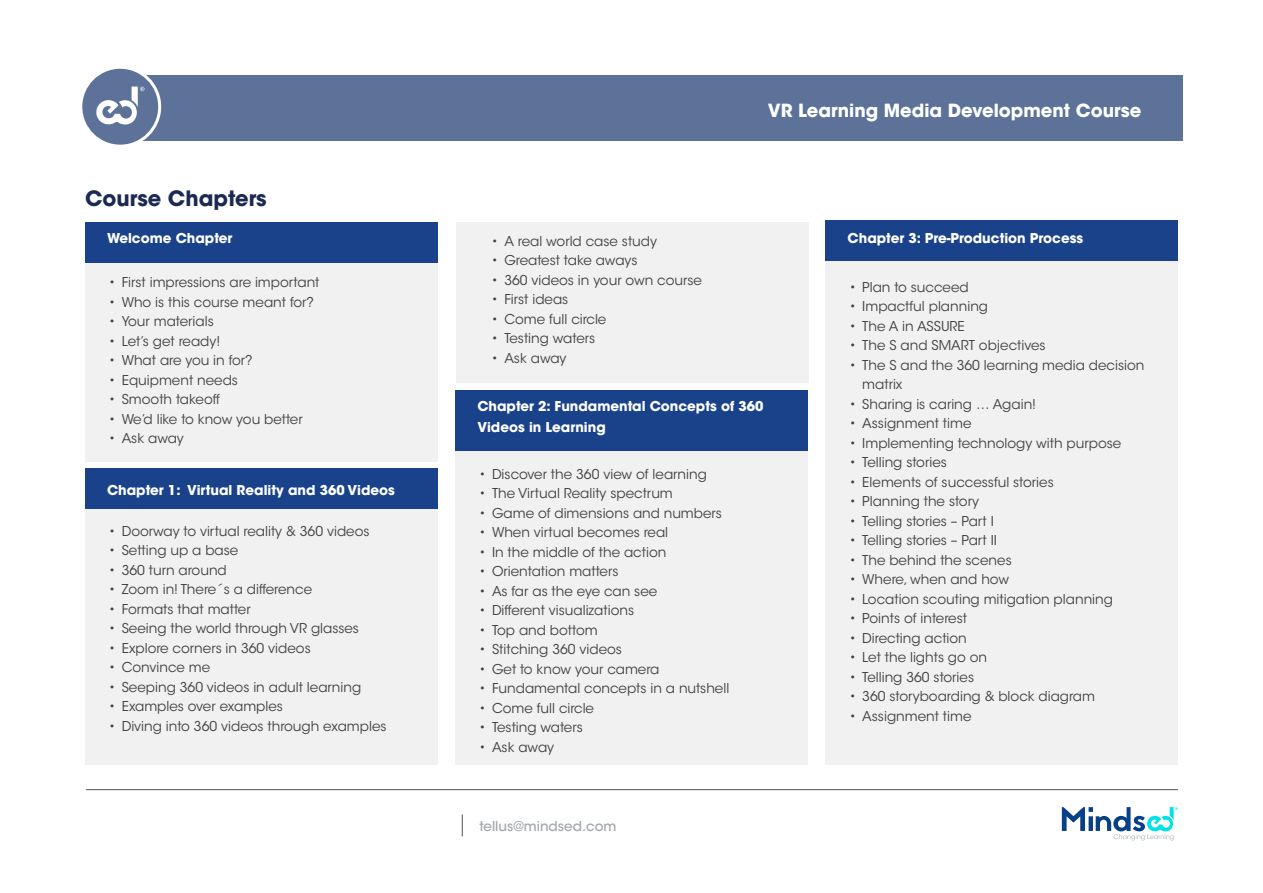
<style>
.page{position:relative;width:1263px;height:893px;background:#fff}
.page>*{position:absolute;margin:0;border:0;box-sizing:border-box;transform-origin:0 0}
.t1{font:700 21px "ITC Avant Garde Std";color:#1c2a53}
.t2{font:700 18px "ITC Avant Garde Std";color:#fff}
.t3{font:13.5px/19.5px "ITC Avant Garde Std";color:#414141}
.t4{font:700 13.5px/21px "ITC Avant Garde Std";color:#fff}
.t5{font:500 13.5px "ITC Avant Garde Std";color:#a2a7ab}
</style>
<div class="page">
<svg style="left:1062px;top:807px;width:116px;height:33px"></svg>
<div style="left:128px;top:75px;width:1055px;height:66px;background:#5c7299"></div>
<div style="left:81px;top:67px;width:79px;height:79px;background:#5c7299;border-radius:50%"></div>
<div style="left:79px;top:66px;width:82px;height:82px;border:3px solid #fff;border-radius:50%"></div>
<svg style="left:96px;top:87px;width:48px;height:38px"></svg>
<svg style="left:462px;top:814px;width:1px;height:22px"></svg>
<hr style="left:86px;top:789px;width:1092px;height:1px;background:#656564">
<div style="left:85px;top:469px;width:352px;height:296px;background:#f1f1f1"></div>
<div style="left:85px;top:236px;width:352px;height:226px;background:#f1f1f1"></div>
<div style="left:456px;top:222px;width:352px;height:161px;background:#f1f1f1"></div>
<div style="left:455px;top:404px;width:353px;height:361px;background:#f1f1f1"></div>
<div style="left:826px;top:236px;width:352px;height:529px;background:#f1f1f1"></div>
<div style="left:85px;top:469px;width:352px;height:40px;background:#1a428a"></div>
<div style="left:85px;top:222px;width:352px;height:41px;background:#1a428a"></div>
<div style="left:455px;top:390px;width:353px;height:60px;background:#1a428a"></div>
<div style="left:826px;top:220px;width:352px;height:40px;background:#1a428a"></div>
<h1 class="t1" style="left:85px;top:185px;width:183px">Course Chapters</h1>
<p class="t4" style="left:107px;top:227px;width:127px">Welcome Chapter</p>
<p class="t3" style="left:109px;top:273px;width:212px">• First impressions are important</p>
<p class="t3" style="left:109px;top:292px;width:207px">• Who is this course meant for?</p>
<p class="t3" style="left:109px;top:312px;width:106px">• Your materials</p>
<p class="t3" style="left:109px;top:331px;width:113px">• Let’s get ready!</p>
<p class="t3" style="left:109px;top:351px;width:145px">• What are you in for?</p>
<p class="t3" style="left:109px;top:370px;width:131px">• Equipment needs</p>
<p class="t3" style="left:109px;top:390px;width:112px">• Smooth takeoff</p>
<p class="t3" style="left:109px;top:409px;width:195px">• We’d like to know you better</p>
<p class="t3" style="left:109px;top:429px;width:76px">• Ask away</p>
<p class="t4" style="left:107px;top:479px;width:289px">Chapter 1: Virtual Reality and 360 Videos</p>
<p class="t3" style="left:109px;top:521px;width:262px">• Doorway to virtual reality &amp; 360 videos</p>
<p class="t3" style="left:109px;top:541px;width:131px">• Setting up a base</p>
<p class="t3" style="left:109px;top:560px;width:119px">• 360 turn around</p>
<p class="t3" style="left:109px;top:580px;width:205px">• Zoom in! There´s a difference</p>
<p class="t3" style="left:109px;top:599px;width:143px">• Formats that matter</p>
<p class="t3" style="left:109px;top:619px;width:252px">• Seeing the world through VR glasses</p>
<p class="t3" style="left:109px;top:638px;width:203px">• Explore corners in 360 videos</p>
<p class="t3" style="left:109px;top:658px;width:103px">• Convince me</p>
<p class="t3" style="left:109px;top:677px;width:254px">• Seeping 360 videos in adult learning</p>
<p class="t3" style="left:109px;top:697px;width:176px">• Examples over examples</p>
<p class="t3" style="left:109px;top:716px;width:279px">• Diving into 360 videos through examples</p>
<h2 class="t2" style="left:768px;top:98px;width:375px">VR Learning Media Development Course</h2>
<p class="t3" style="left:492px;top:231px;width:167px">• A real world case study</p>
<p class="t3" style="left:492px;top:251px;width:147px">• Greatest take aways</p>
<p class="t3" style="left:492px;top:270px;width:212px">• 360 videos in your own course</p>
<p class="t3" style="left:492px;top:290px;width:78px">• First ideas</p>
<p class="t3" style="left:492px;top:309px;width:116px">• Come full circle</p>
<p class="t3" style="left:492px;top:329px;width:105px">• Testing waters</p>
<p class="t3" style="left:492px;top:348px;width:76px">• Ask away</p>
<p class="t4" style="left:477px;top:395px;width:288px">Chapter 2: Fundamental Concepts of 360<br>Videos in Learning</p>
<p class="t3" style="left:479px;top:464px;width:229px">• Discover the 360 view of learning</p>
<p class="t3" style="left:479px;top:484px;width:195px">• The Virtual Reality spectrum</p>
<p class="t3" style="left:479px;top:503px;width:244px">• Game of dimensions and numbers</p>
<p class="t3" style="left:479px;top:523px;width:190px">• When virtual becomes real</p>
<p class="t3" style="left:479px;top:542px;width:189px">• In the middle of the action</p>
<p class="t3" style="left:479px;top:562px;width:141px">• Orientation matters</p>
<p class="t3" style="left:479px;top:581px;width:180px">• As far as the eye can see</p>
<p class="t3" style="left:479px;top:601px;width:156px">• Different visualizations</p>
<p class="t3" style="left:479px;top:620px;width:120px">• Top and bottom</p>
<p class="t3" style="left:479px;top:640px;width:144px">• Stitching 360 videos</p>
<p class="t3" style="left:479px;top:659px;width:182px">• Get to know your camera</p>
<p class="t3" style="left:479px;top:679px;width:252px">• Fundamental concepts in a nutshell</p>
<p class="t3" style="left:479px;top:698px;width:116px">• Come full circle</p>
<p class="t3" style="left:479px;top:718px;width:105px">• Testing waters</p>
<p class="t3" style="left:479px;top:737px;width:76px">• Ask away</p>
<p class="t5" style="left:479px;top:818px;width:139px">tellus@mindsed.com</p>
<p class="t4" style="left:848px;top:227px;width:237px">Chapter 3: Pre-Production Process</p>
<p class="t3" style="left:849px;top:277px;width:121px">• Plan to succeed</p>
<p class="t3" style="left:849px;top:297px;width:140px">• Impactful planning</p>
<p class="t3" style="left:849px;top:316px;width:117px">• The A in ASSURE</p>
<p class="t3" style="left:849px;top:336px;width:198px">• The S and SMART objectives</p>
<p class="t3" style="left:862px;top:355px;width:284px;text-indent:-13px">• The S and the 360 learning media decision matrix</p>
<p class="t3" style="left:849px;top:394px;width:188px">• Sharing is caring … Again!</p>
<p class="t3" style="left:849px;top:414px;width:123px">• Assignment time</p>
<p class="t3" style="left:849px;top:433px;width:273px">• Implementing technology with purpose</p>
<p class="t3" style="left:849px;top:453px;width:99px">• Telling stories</p>
<p class="t3" style="left:849px;top:472px;width:206px">• Elements of successful stories</p>
<p class="t3" style="left:849px;top:492px;width:131px">• Planning the story</p>
<p class="t3" style="left:849px;top:511px;width:146px">• Telling stories – Part I</p>
<p class="t3" style="left:849px;top:531px;width:149px">• Telling stories – Part II</p>
<p class="t3" style="left:849px;top:550px;width:164px">• The behind the scenes</p>
<p class="t3" style="left:849px;top:570px;width:161px">• Where, when and how</p>
<p class="t3" style="left:849px;top:589px;width:265px">• Location scouting mitigation planning</p>
<p class="t3" style="left:849px;top:609px;width:119px">• Points of interest</p>
<p class="t3" style="left:849px;top:628px;width:119px">• Directing action</p>
<p class="t3" style="left:849px;top:648px;width:139px">• Let the lights go on</p>
<p class="t3" style="left:849px;top:667px;width:126px">• Telling 360 stories</p>
<p class="t3" style="left:849px;top:687px;width:247px">• 360 storyboarding &amp; block diagram</p>
<p class="t3" style="left:849px;top:706px;width:123px">• Assignment time</p>
</div>
